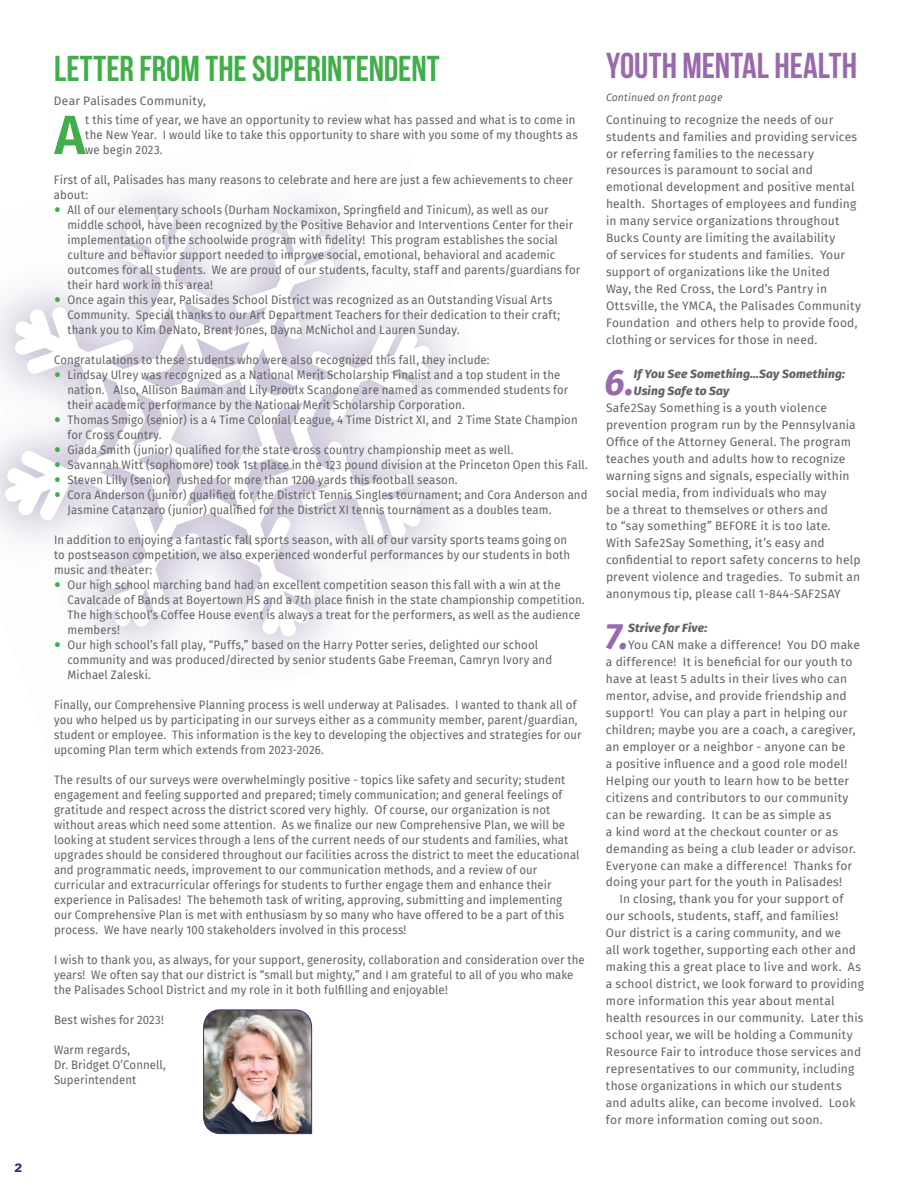
<style>
.page{position:relative;width:918px;height:1188px;background:#fff}
.page>*{position:absolute;margin:0;border:0;box-sizing:border-box;transform-origin:0 0}
.t1{font:600 55.35px "Fira Sans";color:#40ae49;scale:.95 1}
.t2{font:italic 700 36.45px "Fira Sans";color:#9969ad}
.t3{font:700 36px "Bebas Neue";color:#40ae49}
.t4{font:700 36px "Bebas Neue";color:#9969ad}
.t5{font:12px/15px "Fira Sans";letter-spacing:.01em;color:#636366;scale:.95 1}
.t6{font:12px/17px "Fira Sans";letter-spacing:.01em;color:#636366}
.t7{font:italic 800 12px/17px "Fira Sans";letter-spacing:.015em;color:#636366}
.t8{font:900 12px "Univers LT Std";color:#462b77}
.t9{font:italic 10.5px "Fira Sans";letter-spacing:.01em;color:#636366}
.s1{font-size:21px;color:#40ae49}
</style>
<div class="page">
<svg style="left:4px;top:210px;width:427px;height:427px"></svg>
<img style="left:203px;top:1009px;width:109px;height:125px">
<p class="t8" style="left:14px;top:1160px;width:10px">2</p>
<h3 class="t3" style="left:54px;top:49px;width:387px">LETTER FROM THE SUPERINTENDENT</h3>
<h3 class="t4" style="left:606px;top:46px;width:253px">YOUTH MENTAL HEALTH</h3>
<p class="t9" style="left:606px;top:89px;width:118px">Continued on front page</p>
<p class="t6" style="left:54px;top:92px;width:154px">Dear Palisades Community,</p>
<h1 class="t1" style="left:54px;top:89px;width:34px">A</h1>
<p class="t5" style="left:85px;top:112px;width:520px">t this time of year, we have an opportunity to review what has passed and what is to come in the New Year. I would like to take this opportunity to share with you some of my thoughts as we begin 2023.</p>
<p class="t5" style="left:54px;top:172px;width:548px">First of all, Palisades has many reasons to celebrate and here are just a few achievements to cheer about:</p>
<p class="t5" style="left:68px;top:202px;width:541px;text-indent:-14px"><span class="s1">•</span> All of our elementary schools (Durham Nockamixon, Springfield and Tinicum), as well as our middle school, have been recognized by the Positive Behavior and Interventions Center for their implementation of the schoolwide program with fidelity! This program establishes the social culture and behavior support needed to improve social, emotional, behavioral and academic outcomes for all students. We are proud of our students, faculty, staff and parents/guardians for their hard work in this area!</p>
<p class="t5" style="left:68px;top:292px;width:520px;text-indent:-14px"><span class="s1">•</span> Once again this year, Palisades School District was recognized as an Outstanding Visual Arts<br>Community. Special thanks to our Art Department Teachers for their dedication to their craft; thank you to Kim DeNato, Brent Jones, Dayna McNichol and Lauren Sunday.</p>
<p class="t5" style="left:54px;top:352px;width:460px">Congratulations to these students who were also recognized this fall, they include:</p>
<p class="t5" style="left:68px;top:367px;width:529px;text-indent:-14px"><span class="s1">•</span> Lindsay Ulrey was recognized as a National Merit Scholarship Finalist and a top student in the nation. Also, Allison Bauman and Lily Proulx Scandone are named as commended students for their academic performance by the National Merit Scholarship Corporation.</p>
<p class="t5" style="left:68px;top:412px;width:539px;text-indent:-14px"><span class="s1">•</span> Thomas Smigo (senior) is a 4 Time Colonial League, 4 Time District XI, and 2 Time State Champion for Cross Country.</p>
<p class="t5" style="left:54px;top:442px;width:485px"><span class="s1">•</span> Giada Smith (junior) qualified for the state cross country championship meet as well.</p>
<p class="t5" style="left:54px;top:457px;width:564px"><span class="s1">•</span> Savannah Witt (sophomore) took 1st place in the 123 pound division at the Princeton Open this Fall.</p>
<p class="t5" style="left:54px;top:472px;width:426px"><span class="s1">•</span> Steven Lilly (senior) rushed for more than 1200 yards this football season.</p>
<p class="t5" style="left:68px;top:487px;width:549px;text-indent:-14px"><span class="s1">•</span> Cora Anderson (junior) qualified for the District Tennis Singles tournament; and Cora Anderson and<br>Jasmine Catanzaro (junior) qualified for the District XI tennis tournament as a doubles team.</p>
<p class="t5" style="left:54px;top:532px;width:545px">In addition to enjoying a fantastic fall sports season, with all of our varsity sports teams going on to postseason competition, we also experienced wonderful performances by our students in both music and theater:</p>
<p class="t5" style="left:68px;top:577px;width:546px;text-indent:-14px"><span class="s1">•</span> Our high school marching band had an excellent competition season this fall with a win at the Cavalcade of Bands at Boyertown HS and a 7th place finish in the state championship competition.<br>The high school’s Coffee House event is always a treat for the performers, as well as the audience members!</p>
<p class="t5" style="left:68px;top:637px;width:512px;text-indent:-14px"><span class="s1">•</span> Our high school’s fall play, “Puffs,” based on the Harry Potter series, delighted our school community and was produced/directed by senior students Gabe Freeman, Camryn Ivory and<br>Michael Zaleski.</p>
<p class="t5" style="left:54px;top:697px;width:557px">Finally, our Comprehensive Planning process is well underway at Palisades. I wanted to thank all of you who helped us by participating in our surveys either as a community member, parent/guardian, student or employee. This information is the key to developing the objectives and strategies for our upcoming Plan term which extends from 2023-2026.</p>
<p class="t5" style="left:54px;top:772px;width:555px">The results of our surveys were overwhelmingly positive - topics like safety and security; student engagement and feeling supported and prepared; timely communication; and general feelings of gratitude and respect across the district scored very highly. Of course, our organization is not without areas which need some attention. As we finalize our new Comprehensive Plan, we will be looking at student services through a lens of the current needs of our students and families, what upgrades should be considered throughout our facilities across the district to meet the educational and programmatic needs, improvement to our communication methods, and a review of our curricular and extracurricular offerings for students to further engage them and enhance their experience in Palisades! The behemoth task of writing, approving, submitting and implementing our Comprehensive Plan is met with enthusiasm by so many who have offered to be a part of this process. We have nearly 100 stakeholders involved in this process!</p>
<p class="t5" style="left:54px;top:952px;width:560px">I wish to thank you, as always, for your support, generosity, collaboration and consideration over the years! We often say that our district is “small but mighty,” and I am grateful to all of you who make the Palisades School District and my role in it both fulfilling and enjoyable!</p>
<p class="t5" style="left:54px;top:1012px;width:117px">Best wishes for 2023!</p>
<p class="t5" style="left:54px;top:1042px;width:119px">Warm regards,<br>Dr. Bridget O’Connell,<br>Superintendent</p>
<p class="t6" style="left:606px;top:111px;width:257px">Continuing to recognize the needs of our students and families and providing services or referring families to the necessary resources is paramount to social and emotional development and positive mental health. Shortages of employees and funding in many service organizations throughout Bucks County are limiting the availability<br>of services for students and families. Your support of organizations like the United<br>Way, the Red Cross, the Lord’s Pantry in Ottsville, the YMCA, the Palisades Community Foundation and others help to provide food, clothing or services for those in need.</p>
<h2 class="t2" style="left:605px;top:351px;width:31px">6.</h2>
<p class="t7" style="left:634px;top:364px;width:213px">If You See Something…Say Something:<br>Using Safe to Say</p>
<p class="t6" style="left:606px;top:399px;width:256px">Safe2Say Something is a youth violence prevention program run by the Pennsylvania Office of the Attorney General. The program teaches youth and adults how to recognize warning signs and signals, especially within social media, from individuals who may<br>be a threat to themselves or others and<br>to “say something” BEFORE it is too late.<br>With Safe2Say Something, it’s easy and confidential to report safety concerns to help prevent violence and tragedies. To submit an anonymous tip, please call 1-844-SAF2SAY</p>
<h2 class="t2" style="left:605px;top:606px;width:24px">7.</h2>
<p class="t7" style="left:628px;top:618px;width:81px">Strive for Five:</p>
<p class="t6" style="left:606px;top:636px;width:256px;text-indent:22px">You CAN make a difference! You DO make a difference! It is beneficial for our youth to have at least 5 adults in their lives who can mentor, advise, and provide friendship and support! You can play a part in helping our children; maybe you are a coach, a caregiver, an employer or a neighbor - anyone can be<br>a positive influence and a good role model!<br>Helping our youth to learn how to be better citizens and contributors to our community can be rewarding. It can be as simple as<br>a kind word at the checkout counter or as demanding as being a club leader or advisor.<br>Everyone can make a difference! Thanks for doing your part for the youth in Palisades!</p>
<p class="t6" style="left:606px;top:890px;width:259px;text-indent:14px">In closing, thank you for your support of our schools, students, staff, and families!<br>Our district is a caring community, and we<br>all work together, supporting each other and making this a great place to live and work. As a school district, we look forward to providing more information this year about mental health resources in our community. Later this school year, we will be holding a Community Resource Fair to introduce those services and representatives to our community, including those organizations in which our students and adults alike, can become involved. Look for more information coming out soon.</p>
</div>
